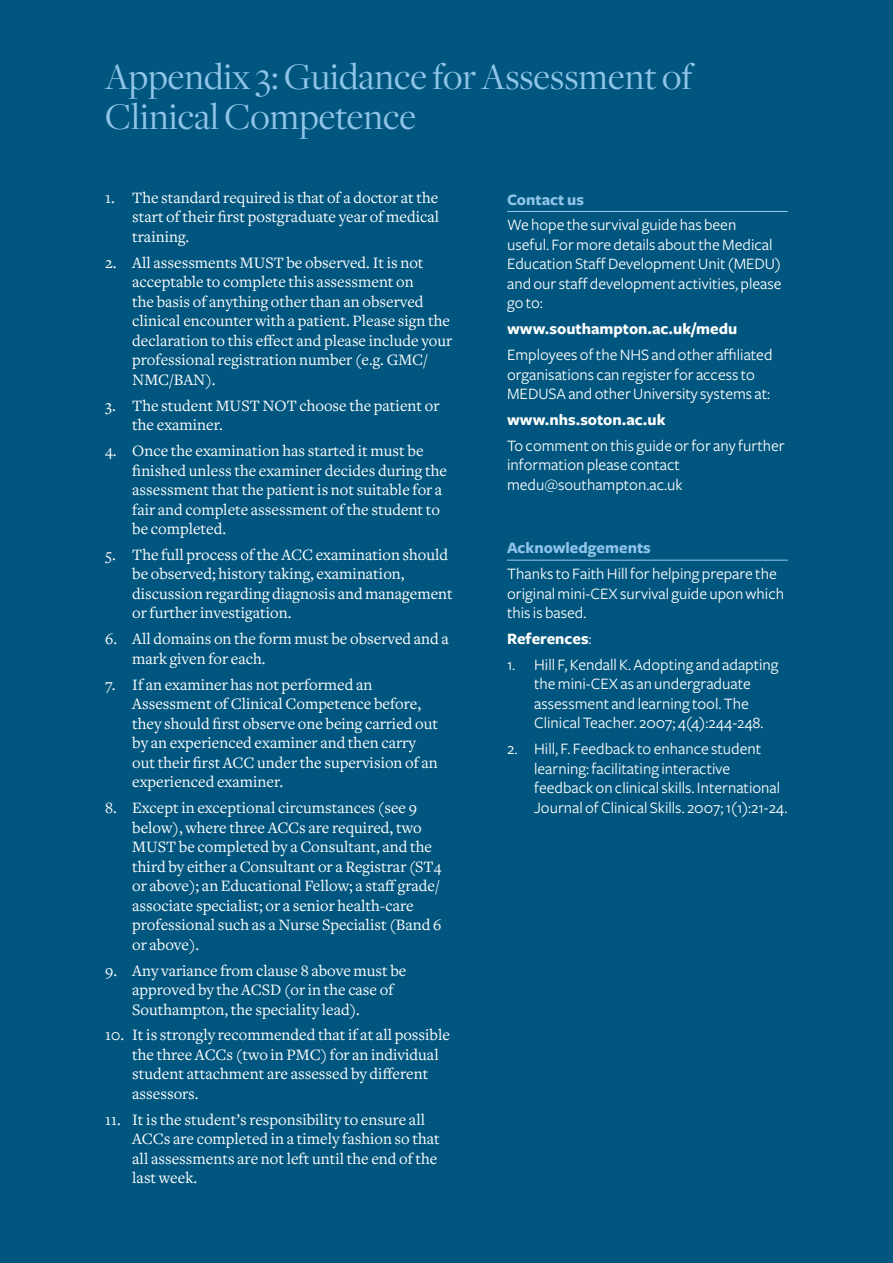
<style>
.page{position:relative;width:893px;height:1263px;background:#00567e}
.page>*{position:absolute;margin:0;border:0;box-sizing:border-box;transform-origin:0 0}
.t1{font:39px/40.5px "Freight Disp";color:#90c4e9}
.t2{font:16.5px/19.5px "Freight Text";color:#fff}
.t3{font:16.5px/19.5px "Freight Sans";color:#fff}
.t4{font:700 16.5px "Freight Sans";color:#fff}
.t5{font:700 16.5px "Freight Sans";color:#90c4e9}
.s1{font-weight:400}
</style>
<div class="page">
<hr style="left:507px;top:211px;width:281px;height:1px;background:#90c4e9">
<hr style="left:507px;top:560px;width:281px;height:1px;background:#90c4e9">
<h1 class="t1" style="left:105px;top:57px;width:589px">Appendix 3: Guidance for Assessment of<br>Clinical Competence</h1>
<p class="t2" style="left:132px;top:188px;width:308px;text-align:justify;text-indent:-27px">1. The standard required is that of a doctor at the start of their first postgraduate year of medical training.</p>
<p class="t2" style="left:132px;top:253px;width:321px;text-indent:-27px">2. All assessments MUST be observed. It is not acceptable to complete this assessment on<br>the basis of anything other than an observed clinical encounter with a patient. Please sign the declaration to this effect and please include your professional registration number (e.g. GMC/ NMC/BAN).</p>
<p class="t2" style="left:132px;top:396px;width:309px;text-indent:-27px">3. The student MUST NOT choose the patient or the examiner.</p>
<p class="t2" style="left:132px;top:441px;width:316px;text-indent:-27px">4. Once the examination has started it must be finished unless the examiner decides during the assessment that the patient is not suitable for a fair and complete assessment of the student to be completed.</p>
<p class="t2" style="left:132px;top:545px;width:322px;text-indent:-27px">5. The full process of the ACC examination should be observed; history taking, examination, discussion regarding diagnosis and management or further investigation.</p>
<p class="t2" style="left:132px;top:630px;width:318px;text-indent:-27px">6. All domains on the form must be observed and a mark given for each.</p>
<p class="t2" style="left:132px;top:675px;width:307px;text-indent:-27px">7. If an examiner has not performed an Assessment of Clinical Competence before, they should first observe one being carried out by an experienced examiner and then carry out their first ACC under the supervision of an experienced examiner.</p>
<p class="t2" style="left:132px;top:798px;width:311px;text-indent:-27px">8. Except in exceptional circumstances (see 9 below), where three ACCs are required, two MUST be completed by a Consultant, and the third by either a Consultant or a Registrar (ST4 or above); an Educational Fellow; a staff grade/ associate specialist; or a senior health-care professional such as a Nurse Specialist (Band 6 or above).</p>
<p class="t2" style="left:132px;top:961px;width:276px;text-indent:-27px">9. Any variance from clause 8 above must be approved by the ACSD (or in the case of<br>Southampton, the speciality lead).</p>
<p class="t2" style="left:132px;top:1026px;width:319px;text-indent:-27px">10. It is strongly recommended that if at all possible the three ACCs (two in PMC) for an individual student attachment are assessed by different assessors.</p>
<p class="t2" style="left:132px;top:1110px;width:309px;text-indent:-27px">11. It is the student’s responsibility to ensure all ACCs are completed in a timely fashion so that all assessments are not left until the end of the last week.</p>
<p class="t5" style="left:507px;top:190px;width:78px">Contact us</p>
<p class="t3" style="left:507px;top:216px;width:276px">We hope the survival guide has been useful. For more details about the Medical Education Staff Development Unit (MEDU) and our staff development activities, please go to:</p>
<p class="t4" style="left:507px;top:320px;width:232px">www.southampton.ac.uk/medu</p>
<p class="t3" style="left:507px;top:345px;width:267px">Employees of the NHS and other affiliated organisations can register for access to<br>MEDUSA and other University systems at:</p>
<p class="t4" style="left:507px;top:411px;width:160px">www.nhs.soton.ac.uk</p>
<p class="t3" style="left:507px;top:436px;width:279px">To comment on this guide or for any further information please contact medu@southampton.ac.uk</p>
<p class="t5" style="left:507px;top:539px;width:145px">Acknowledgements</p>
<p class="t3" style="left:507px;top:564px;width:279px">Thanks to Faith Hill for helping prepare the original mini-CEX survival guide upon which this is based.</p>
<p class="t4" style="left:507px;top:630px;width:86px">References<span class="s1">:</span></p>
<p class="t3" style="left:534px;top:655px;width:246px;text-indent:-27px">1. Hill F, Kendall K. Adopting and adapting the mini-CEX as an undergraduate assessment and learning tool. The Clinical Teacher. 2007; 4(4):244-248.</p>
<p class="t3" style="left:534px;top:739px;width:255px;text-indent:-27px">2. Hill, F. Feedback to enhance student learning: facilitating interactive feedback on clinical skills. International Journal of Clinical Skills. 2007; 1(1):21-24.</p>
</div>
